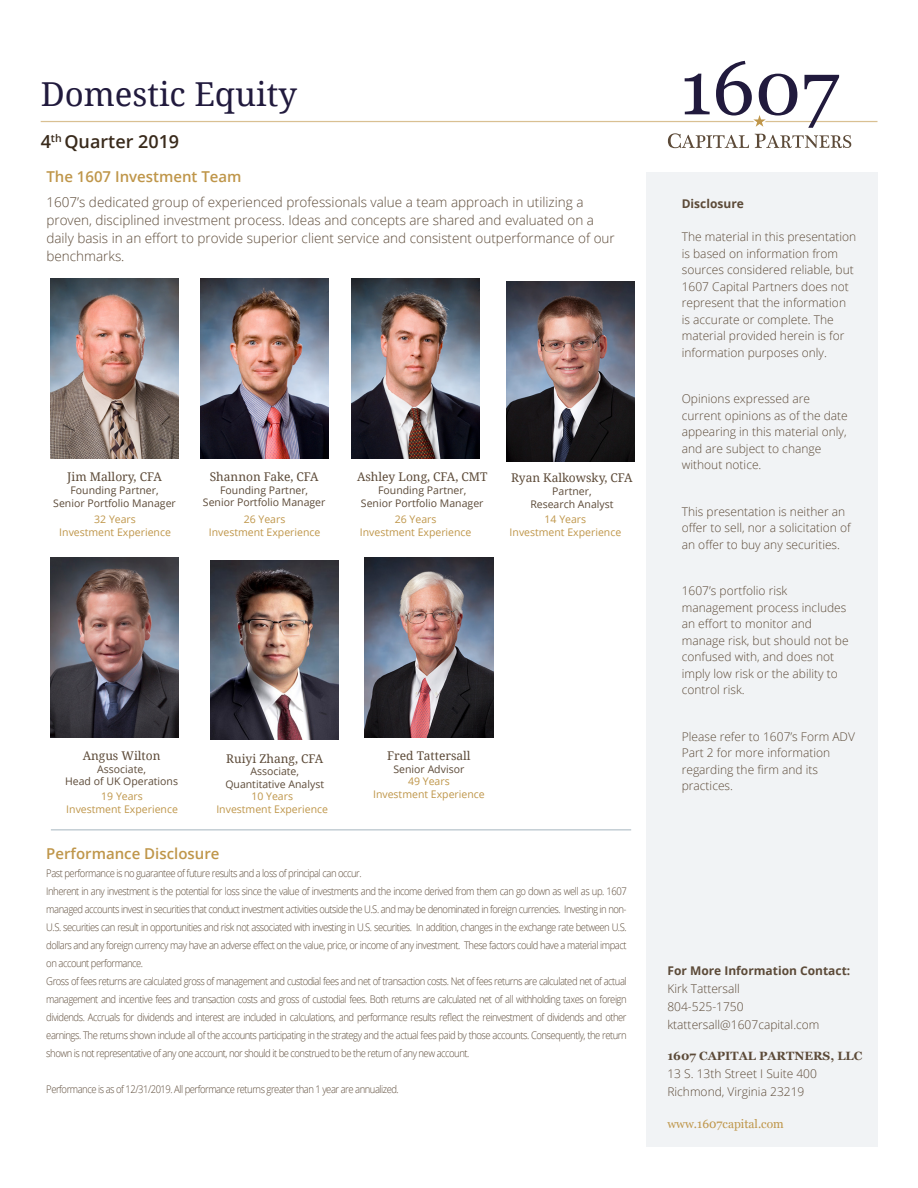
<style>
.page{position:relative;width:918px;height:1188px;background:#fff}
.page>*{position:absolute;margin:0;border:0;box-sizing:border-box;transform-origin:0 0}
.t1{font:33px "Droid Serif";color:#211a3d}
.t2{font:600 18px "Open Sans";color:#392a1b}
.t3{font:600 15px "Open Sans";color:#bf964a}
.t4{font:300 13.5px/18px "Open Sans";color:#5c4a38}
.t5{font:300 12px/16.5px "Open Sans";color:#5c4a38}
.t6{font:12px "Droid Serif";color:#5c4a38}
.t7{font:12px "Georgia";color:#bf964a}
.t8{font:700 12px "Open Sans";color:#5c4a38}
.t9{font:300 10.5px/18px "Open Sans";letter-spacing:-.05em;color:#5c4a38;text-align:justify;scale:.9 1}
.t10{font:10.5px "Open Sans";color:#5c4a38}
.t11{font:10.5px "Open Sans";color:#bf964a}
.s1{font-weight:700}
.s2{font-family:"Georgia";font-weight:700}
</style>
<div class="page">
<div style="left:646px;top:172px;width:232px;height:976px;background:#f1f3f5"></div>
<svg style="left:41px;top:61px;width:837px;height:87px"></svg>
<hr style="left:51px;top:829px;width:580px;height:1px;background:#a6b5bf">
<img style="left:351px;top:279px;width:129px;height:180px">
<img style="left:365px;top:557px;width:128px;height:180px">
<img style="left:50px;top:279px;width:129px;height:180px">
<img style="left:200px;top:279px;width:129px;height:180px">
<img style="left:50px;top:557px;width:129px;height:180px">
<img style="left:506px;top:282px;width:129px;height:180px">
<img style="left:210px;top:560px;width:129px;height:180px">
<p class="t1" style="left:41px;top:75px;width:258px">Domestic Equity</p>
<p class="t2" style="left:41px;top:129px;width:140px">4<sup>th</sup> Quarter 2019</p>
<p class="t3" style="left:46px;top:166px;width:197px">The 1607 Investment Team</p>
<p class="t4" style="left:46px;top:193px;width:570px">1607’s dedicated group of experienced professionals value a team approach in utilizing a proven, disciplined investment process. Ideas and concepts are shared and evaluated on a daily basis in an effort to provide superior client service and consistent outperformance of our benchmarks.</p>
<p class="t8" style="left:682px;top:196px;width:64px">Disclosure</p>
<p class="t5" style="left:682px;top:229px;width:176px">The material in this presentation is based on information from sources considered reliable, but<br>1607 Capital Partners does not represent that the information is accurate or complete. The material provided herein is for information purposes only.</p>
<p class="t5" style="left:682px;top:391px;width:168px">Opinions expressed are current opinions as of the date appearing in this material only, and are subject to change without notice.</p>
<p class="t5" style="left:682px;top:503px;width:170px">This presentation is neither an offer to sell, nor a solicitation of an offer to buy any securities.</p>
<p class="t5" style="left:682px;top:583px;width:168px">1607’s portfolio risk management process includes an effort to monitor and manage risk, but should not be confused with, and does not imply low risk or the ability to control risk.</p>
<p class="t5" style="left:682px;top:728px;width:175px">Please refer to 1607’s Form ADV<br>Part 2 for more information regarding the firm and its practices.</p>
<p class="t6" style="left:210px;top:470px;width:110px">Shannon Fake, CFA</p>
<p class="t10" style="left:220px;top:483px;width:90px">Founding Partner,</p>
<p class="t10" style="left:203px;top:495px;width:124px">Senior Portfolio Manager</p>
<p class="t6" style="left:67px;top:470px;width:96px">Jim Mallory, CFA</p>
<p class="t10" style="left:71px;top:483px;width:90px">Founding Partner,</p>
<p class="t10" style="left:53px;top:496px;width:124px">Senior Portfolio Manager</p>
<p class="t6" style="left:357px;top:470px;width:132px">Ashley Long, CFA, CMT</p>
<p class="t10" style="left:378px;top:483px;width:90px">Founding Partner,</p>
<p class="t10" style="left:361px;top:496px;width:124px">Senior Portfolio Manager</p>
<p class="t11" style="left:395px;top:512px;width:43px">26 Years</p>
<p class="t11" style="left:360px;top:525px;width:113px">Investment Experience</p>
<p class="t6" style="left:511px;top:471px;width:123px">Ryan Kalkowsky, CFA</p>
<p class="t10" style="left:552px;top:484px;width:41px">Partner,</p>
<p class="t10" style="left:530px;top:497px;width:85px">Research Analyst</p>
<p class="t11" style="left:94px;top:512px;width:43px">32 Years</p>
<p class="t11" style="left:59px;top:525px;width:113px">Investment Experience</p>
<p class="t11" style="left:244px;top:512px;width:43px">26 Years</p>
<p class="t11" style="left:209px;top:525px;width:113px">Investment Experience</p>
<p class="t11" style="left:545px;top:512px;width:43px">14 Years</p>
<p class="t11" style="left:510px;top:525px;width:113px">Investment Experience</p>
<p class="t6" style="left:83px;top:749px;width:79px">Angus Wilton</p>
<p class="t10" style="left:97px;top:762px;width:50px">Associate,</p>
<p class="t10" style="left:65px;top:774px;width:114px">Head of UK Operations</p>
<p class="t11" style="left:101px;top:789px;width:43px">19 Years</p>
<p class="t11" style="left:66px;top:802px;width:113px">Investment Experience</p>
<p class="t6" style="left:387px;top:749px;width:85px">Fred Tattersall</p>
<p class="t10" style="left:394px;top:762px;width:72px">Senior Advisor</p>
<p class="t6" style="left:226px;top:752px;width:98px">Ruiyi Zhang, CFA</p>
<p class="t10" style="left:250px;top:764px;width:50px">Associate,</p>
<p class="t10" style="left:225px;top:777px;width:100px">Quantitative Analyst</p>
<p class="t11" style="left:251px;top:789px;width:43px">10 Years</p>
<p class="t11" style="left:216px;top:802px;width:113px">Investment Experience</p>
<p class="t11" style="left:408px;top:774px;width:43px">49 Years</p>
<p class="t11" style="left:373px;top:787px;width:113px">Investment Experience</p>
<p class="t3" style="left:46px;top:843px;width:175px">Performance Disclosure</p>
<p class="t9" style="left:46px;top:864px;width:352px">Past performance is no guarantee of future results and a loss of principal can occur.</p>
<p class="t9" style="left:46px;top:882px;width:646px">Inherent in any investment is the potential for loss since the value of investments and the income derived from them can go down as well as up. 1607 managed accounts invest in securities that conduct investment activities outside the U.S. and may be denominated in foreign currencies. Investing in non-U.S. securities can result in opportunities and risk not associated with investing in U.S. securities. In addition, changes in the exchange rate between U.S. dollars and any foreign currency may have an adverse effect on the value, price, or income of any investment. These factors could have a material impact on account performance.</p>
<p class="t9" style="left:46px;top:972px;width:646px">Gross of fees returns are calculated gross of management and custodial fees and net of transaction costs. Net of fees returns are calculated net of actual management and incentive fees and transaction costs and gross of custodial fees. Both returns are calculated net of all withholding taxes on foreign dividends. Accruals for dividends and interest are included in calculations, and performance results reflect the reinvestment of dividends and other earnings. The returns shown include all of the accounts participating in the strategy and the actual fees paid by those accounts. Consequently, the return shown is not representative of any one account, nor should it be construed to be the return of any new account.</p>
<p class="t9" style="left:46px;top:1080px;width:393px">Performance is as of 12/31/2019. All performance returns greater than 1 year are annualized.</p>
<p class="t5" style="left:667px;top:961px;width:184px;line-height:18px"><span class="s1">For More Information Contact:<br></span>Kirk Tattersall<br>804-525-1750 ktattersall@1607capital.com</p>
<p class="t5" style="left:667px;top:1046px;width:196px;line-height:18px"><span class="s2">1607 CAPITAL PARTNERS, LLC<br></span>13 S. 13th Street I Suite 400<br>Richmond, Virginia 23219</p>
<p class="t7" style="left:667px;top:1116px;width:118px">www.1607capital.com</p>
</div>
